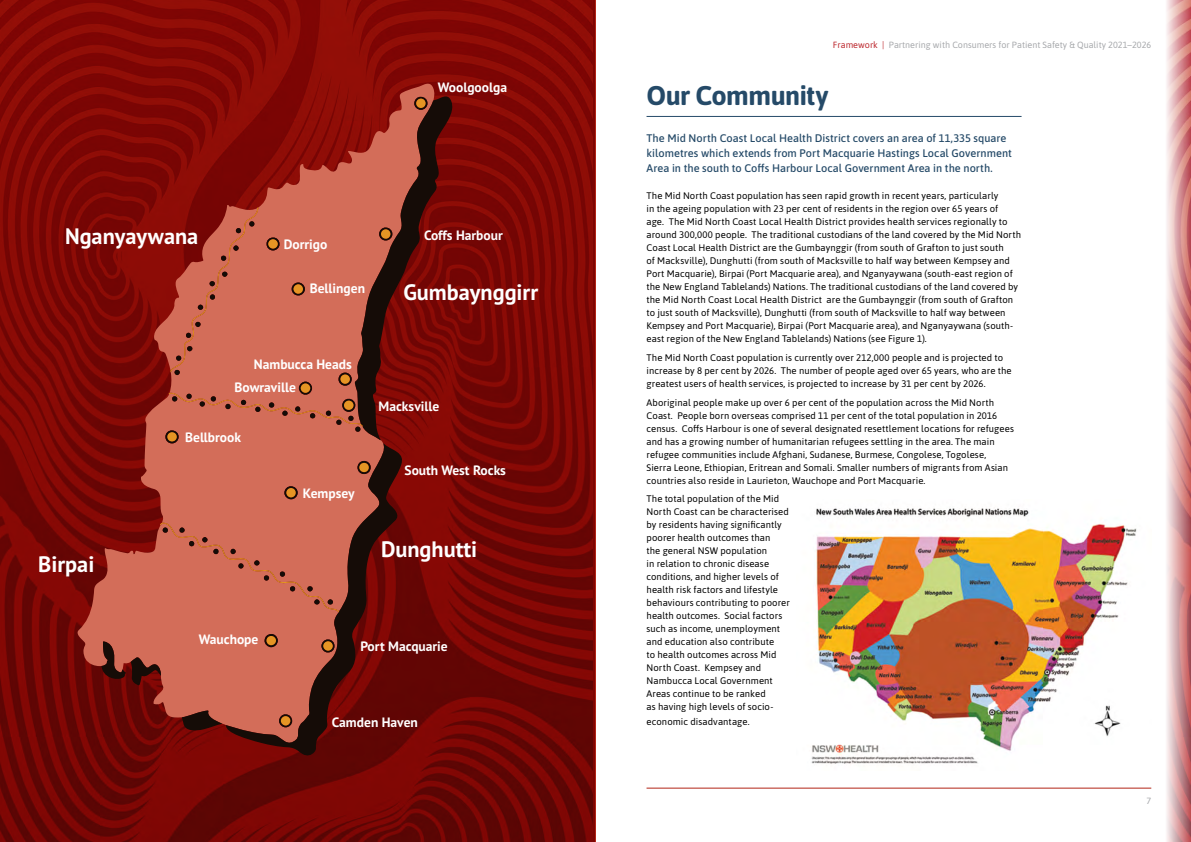
<style>
.page{position:relative;width:1191px;height:842px;background:#fff}
.page>*{position:absolute;margin:0;border:0;box-sizing:border-box;transform-origin:0 0}
.t1{font:700 27px "Asap";letter-spacing:-.02em;color:#254a68}
.t2{font:700 22.3px "PT Sans";color:#fff}
.t3{font:700 13.5px "PT Sans";color:#fff}
.t4{font:500 11px/15px "Asap";color:#254a68}
.t5{font:9.5px/13px "Asap";letter-spacing:.005em;color:#000}
.t6{font:9px "Asap";color:#a7a9ac}
.s1{color:#bc282e}
</style>
<div class="page">
<hr style="left:646px;top:788px;width:505px;height:1px;background:#b32517">
<svg style="left:0;top:0;width:595px;height:842px;background:#790704"></svg>
<hr style="left:646px;top:116px;width:375px;height:1px;background:#254a68">
<svg style="left:170px;top:83px;width:264px;height:13px;background:#8e120c"></svg>
<svg style="left:77px;top:523px;width:149px;height:221px;background:#a43d31"></svg>
<svg style="left:141px;top:393px;width:85px;height:218px;background:#c15949"></svg>
<svg style="left:226px;top:443px;width:177px;height:312px;background:#953d31"></svg>
<svg style="left:182px;top:710px;width:40px;height:21px"></svg>
<svg style="left:101px;top:641px;width:60px;height:44px;background:#83372c"></svg>
<svg style="left:264px;top:634px;width:14px;height:13px"></svg>
<svg style="left:279px;top:714px;width:13px;height:13px"></svg>
<svg style="left:321px;top:639px;width:13px;height:13px"></svg>
<svg style="left:284px;top:486px;width:14px;height:13px"></svg>
<svg style="left:357px;top:461px;width:14px;height:13px"></svg>
<div style="left:160px;top:522px;width:179px;height:90px;background:#d36d59"></div>
<div style="left:266px;top:636px;width:10px;height:9px;background:#e59524;border-radius:50%"></div>
<div style="left:281px;top:716px;width:9px;height:10px;background:#e59524;border-radius:50%"></div>
<svg style="left:323px;top:641px;width:10px;height:10px"></svg>
<div style="left:286px;top:488px;width:10px;height:9px;background:#e59524;border-radius:50%"></div>
<div style="left:359px;top:463px;width:10px;height:9px;background:#e59524;border-radius:50%"></div>
<svg style="left:154px;top:96px;width:298px;height:347px;background:#a33c2f"></svg>
<img style="left:1134px;top:0;width:57px;height:842px">
<img style="left:811px;top:499px;width:340px;height:272px">
<h3 class="t3" style="left:438px;top:79px;width:71px">Woolgoolga</h3>
<h2 class="t2" style="left:65px;top:221px;width:135px">Nganyaywana</h2>
<h3 class="t3" style="left:284px;top:235px;width:45px">Dorrigo</h3>
<h3 class="t3" style="left:310px;top:280px;width:57px">Bellingen</h3>
<h3 class="t3" style="left:424px;top:226px;width:80px">Coffs Harbour</h3>
<h2 class="t2" style="left:403px;top:277px;width:136px">Gumbaynggirr</h2>
<h2 class="t2" style="left:38px;top:550px;width:58px">Birpai</h2>
<h3 class="t3" style="left:254px;top:355px;width:99px">Nambucca Heads</h3>
<h3 class="t3" style="left:234px;top:378px;width:63px">Bowraville</h3>
<h3 class="t3" style="left:185px;top:428px;width:57px">Bellbrook</h3>
<h3 class="t3" style="left:303px;top:484px;width:53px">Kempsey</h3>
<h3 class="t3" style="left:378px;top:397px;width:62px">Macksville</h3>
<h3 class="t3" style="left:404px;top:461px;width:103px">South West Rocks</h3>
<h2 class="t2" style="left:381px;top:534px;width:98px">Dunghutti</h2>
<h3 class="t3" style="left:199px;top:630px;width:61px">Wauchope</h3>
<h3 class="t3" style="left:360px;top:637px;width:89px">Port Macquarie</h3>
<h3 class="t3" style="left:332px;top:713px;width:88px">Camden Haven</h3>
<p class="t6" style="left:833px;top:39px;width:320px"><span class="s1">Framework |</span> Partnering with Consumers for Patient Safety &amp; Quality 2021–2026</p>
<h1 class="t1" style="left:646px;top:76px;width:183px">Our Community</h1>
<p class="t4" style="left:646px;top:130px;width:367px">The Mid North Coast Local Health District covers an area of 11,335 square kilometres which extends from Port Macquarie Hastings Local Government<br>Area in the south to Coffs Harbour Local Government Area in the north.</p>
<p class="t5" style="left:646px;top:189px;width:376px">The Mid North Coast population has seen rapid growth in recent years, particularly<br>in the ageing population with 23 per cent of residents in the region over 65 years of<br>age. The Mid North Coast Local Health District provides health services regionally to around 300,000 people. The traditional custodians of the land covered by the Mid North Coast Local Health District are the Gumbaynggir (from south of Grafton to just south<br>of Macksville), Dunghutti (from south of Macksville to half way between Kempsey and Port Macquarie), Birpai (Port Macquarie area), and Nganyaywana (south-east region of the New England Tablelands) Nations. The traditional custodians of the land covered by the Mid North Coast Local Health District are the Gumbaynggir (from south of Grafton to just south of Macksville), Dunghutti (from south of Macksville to half way between Kempsey and Port Macquarie), Birpai (Port Macquarie area), and Nganyaywana (south&shy;east region of the New England Tablelands) Nations (see Figure 1).</p>
<p class="t5" style="left:646px;top:351px;width:367px">The Mid North Coast population is currently over 212,000 people and is projected to increase by 8 per cent by 2026. The number of people aged over 65 years, who are the greatest users of health services, is projected to increase by 31 per cent by 2026.</p>
<p class="t5" style="left:646px;top:395px;width:369px">Aboriginal people make up over 6 per cent of the population across the Mid North Coast. People born overseas comprised 11 per cent of the total population in 2016 census. Coffs Harbour is one of several designated resettlement locations for refugees and has a growing number of humanitarian refugees settling in the area. The main refugee communities include Afghani, Sudanese, Burmese, Congolese, Togolese,<br>Sierra Leone, Ethiopian, Eritrean and Somali. Smaller numbers of migrants from Asian countries also reside in Laurieton, Wauchope and Port Macquarie.</p>
<p class="t5" style="left:646px;top:492px;width:145px">The total population of the Mid<br>North Coast can be characterised by residents having significantly poorer health outcomes than<br>the general NSW population<br>in relation to chronic disease conditions, and higher levels of health risk factors and lifestyle behaviours contributing to poorer health outcomes. Social factors such as income, unemployment and education also contribute<br>to health outcomes across Mid<br>North Coast. Kempsey and<br>Nambucca Local Government<br>Areas continue to be ranked<br>as having high levels of socio-</p>
<p class="t5" style="left:646px;top:714px;width:105px">economic disadvantage.</p>
<p class="t6" style="left:1146px;top:795px;width:6px">7</p>
</div>
